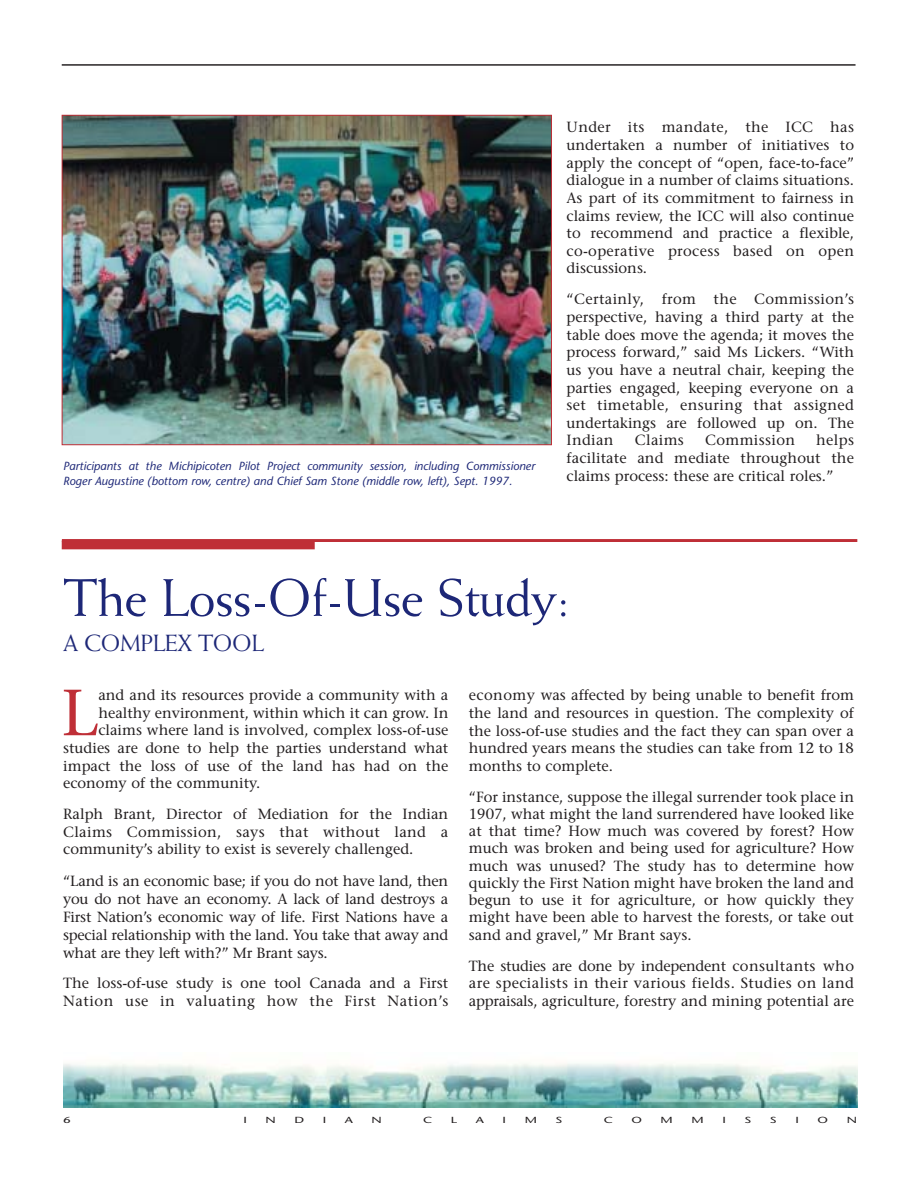
<style>
.page{position:relative;width:918px;height:1188px;background:#fff}
.page>*{position:absolute;margin:0;border:0;box-sizing:border-box;transform-origin:0 0}
.t1{font:65.1px "Stone Serif";color:#bf2f37}
.t2{font:52.95px "Weiss";letter-spacing:-.015em;color:#1d2777}
.t3{font:23.55px "Weiss";letter-spacing:-.015em;color:#1d2777}
.t4{font:14.7px/17.7px "Stone Serif";color:#231f20;text-align:justify}
.t5{font:14.7px/17.7px "Stone Serif";letter-spacing:.02em;color:#231f20}
.t6{font:14.7px "Stone Serif";letter-spacing:.025em;color:#231f20}
.t7{font:italic 11.7px/14.7px "Stone Sans";color:#1d2777}
.t8{font:8.85px "Stone Sans";color:#231f20;scale:1.5 1}
</style>
<div class="page">
<img style="left:63px;top:1063px;width:794px;height:44px">
<hr style="left:62px;top:64px;width:794px;height:2px;background:#231f20">
<hr style="left:62px;top:539px;width:795px;height:3px;background:#bf2f37">
<div style="left:62px;top:541px;width:253px;height:8px;background:#bf2f37"></div>
<img style="left:64px;top:117px;width:486px;height:326px">
<div style="left:62px;top:115px;width:490px;height:330px;border:1px solid #bf2f37"></div>
<p class="t7" style="left:63px;top:460px;width:473px">Participants at the Michipicoten Pilot Project community session, including Commissioner<br>Roger Augustine (bottom row, centre) and Chief Sam Stone (middle row, left), Sept. 1997.</p>
<p class="t4" style="left:567px;top:120px;width:289px">Under its mandate, the ICC has undertaken a number of initiatives to apply the concept of “open, face-to-face” dialogue in a number of claims situations.<br>As part of its commitment to fairness in claims review, the ICC will also continue to recommend and practice a flexible, co-operative process based on open discussions.</p>
<p class="t4" style="left:567px;top:292px;width:289px">“Certainly, from the Commission’s perspective, having a third party at the table does move the agenda; it moves the process forward,” said Ms Lickers. “With us you have a neutral chair, keeping the parties engaged, keeping everyone on a set timetable, ensuring that assigned undertakings are followed up on. The Indian</p>
<p class="t4" style="left:567px;top:433px;width:289px;text-indent:250px">helps facilitate and mediate throughout the claims process: these are critical roles.”</p>
<p class="t4" style="left:635px;top:433px;width:51px">Claims</p>
<p class="t6" style="left:705px;top:435px;width:91px">Commission</p>
<h2 class="t2" style="left:63px;top:577px;width:508px">The Loss-Of-Use Study:</h2>
<h3 class="t3" style="left:63px;top:634px;width:202px">A COMPLEX TOOL</h3>
<h1 class="t1" style="left:61px;top:687px;width:39px">L</h1>
<p class="t4" style="left:98px;top:688px;width:351px">and and its resources provide a community with a</p>
<p class="t4" style="left:98px;top:705px;width:351px">healthy environment, within which it can grow. In</p>
<p class="t4" style="left:98px;top:723px;width:351px">claims where land is involved, complex loss-of-use</p>
<p class="t4" style="left:63px;top:740px;width:387px">studies are done to help the parties understand what</p>
<p class="t4" style="left:63px;top:758px;width:387px">impact the loss of use of the land has had on the</p>
<p class="t4" style="left:63px;top:776px;width:199px">economy of the community.</p>
<p class="t4" style="left:63px;top:807px;width:387px">Ralph Brant, Director of Mediation for the Indian Claims Commission, says that without land a community’s ability to exist is severely challenged.</p>
<p class="t4" style="left:63px;top:873px;width:387px">“Land is an economic base; if you do not have land, then you do not have an economy. A lack of land destroys a First Nation’s economic way of life. First Nations have a special relationship with the land. You take that away and what are they left with?” Mr Brant says.</p>
<p class="t5" style="left:63px;top:976px;width:387px">The loss-of-use study is one tool Canada and a First<br>Nation use in valuating how the First Nation’s</p>
<p class="t4" style="left:469px;top:688px;width:387px">economy was affected by being unable to benefit from the land and resources in question. The complexity of the loss-of-use studies and the fact they can span over a hundred years means the studies can take from 12 to 18 months to complete.</p>
<p class="t4" style="left:469px;top:789px;width:387px;line-height:17.2px">“For instance, suppose the illegal surrender took place in 1907, what might the land surrendered have looked like at that time? How much was covered by forest? How much was broken and being used for agriculture? How much was unused? The study has to determine how quickly the First Nation might have broken the land and begun to use it for agriculture, or how quickly they might have been able to harvest the forests, or take out sand and gravel,” Mr Brant says.</p>
<p class="t4" style="left:469px;top:958px;width:387px">The studies are done by independent consultants who are specialists in their various fields. Studies on land appraisals, agriculture, forestry and mining potential are</p>
<p class="t8" style="left:63px;top:1116px;width:7px">6</p>
<p class="t8" style="left:243px;top:1116px;width:4px">I</p>
<p class="t8" style="left:265px;top:1116px;width:8px">N</p>
<p class="t8" style="left:294px;top:1116px;width:8px">D</p>
<p class="t8" style="left:323px;top:1116px;width:4px">I</p>
<p class="t8" style="left:345px;top:1116px;width:7px">A</p>
<p class="t8" style="left:372px;top:1116px;width:8px">N</p>
<p class="t8" style="left:423px;top:1116px;width:8px">C</p>
<p class="t8" style="left:451px;top:1116px;width:6px">L</p>
<p class="t8" style="left:476px;top:1116px;width:7px">A</p>
<p class="t8" style="left:503px;top:1116px;width:4px">I</p>
<p class="t8" style="left:525px;top:1116px;width:10px">M</p>
<p class="t8" style="left:556px;top:1116px;width:6px">S</p>
<p class="t8" style="left:604px;top:1116px;width:8px">C</p>
<p class="t8" style="left:631px;top:1116px;width:9px">O</p>
<p class="t8" style="left:661px;top:1116px;width:10px">M</p>
<p class="t8" style="left:691px;top:1116px;width:10px">M</p>
<p class="t8" style="left:722px;top:1116px;width:4px">I</p>
<p class="t8" style="left:744px;top:1116px;width:6px">S</p>
<p class="t8" style="left:770px;top:1116px;width:6px">S</p>
<p class="t8" style="left:795px;top:1116px;width:4px">I</p>
<p class="t8" style="left:818px;top:1116px;width:9px">O</p>
<p class="t8" style="left:847px;top:1116px;width:8px">N</p>
</div>
